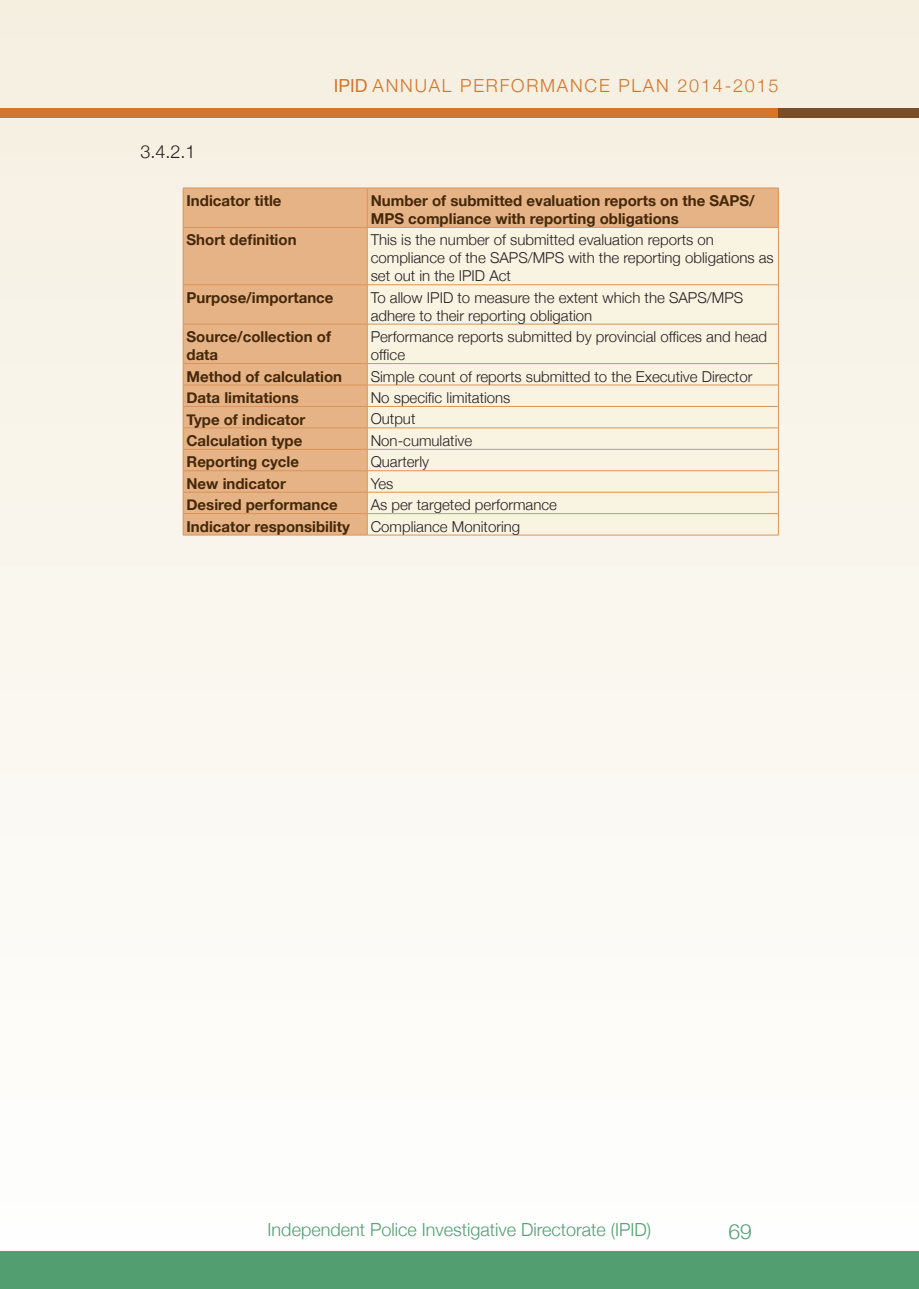
<style>
.page{position:relative;width:919px;height:1289px;background:#fff}
.page>*{position:absolute;margin:0;border:0;box-sizing:border-box;transform-origin:0 0}
.t1{font:300 21px "Helvetica Neue";color:#529e71}
.t2{font:300 18px "Helvetica Neue";color:#529e71}
.t3{font:300 18px "Helvetica Neue";letter-spacing:.1em;color:#d2762d}
.t4{font:300 18px "Helvetica Neue";color:#231f20}
.t5{font:300 15px/18px "Helvetica Neue";color:#231f20}
.t6{font:700 15px/18px "Helvetica Neue";color:#44280a}
.s1{font-weight:400}
</style>
<div class="page">
<svg style="left:0;top:0;width:13px;height:875px"></svg>
<div style="left:13px;top:0;width:905px;height:1288px;background:linear-gradient(to bottom,#f5efe0,#fefffe)"></div>
<div style="left:0;top:1251px;width:13px;height:37px;background:#529e71"></div>
<div style="left:13px;top:1251px;width:905px;height:37px;background:#529e71"></div>
<div style="left:0;top:108px;width:13px;height:10px;background:#d2762d"></div>
<div style="left:13px;top:108px;width:765px;height:10px;background:#d2762d"></div>
<div style="left:778px;top:108px;width:140px;height:10px;background:#794f29"></div>
<div style="left:184px;top:189px;width:594px;height:346px;background:#e6b386"></div>
<div style="left:368px;top:228px;width:410px;height:307px;background:#f9f3e2"></div>
<hr style="left:183px;top:227px;width:184px;height:1px;background:#db9358">
<hr style="left:778px;top:228px;width:1px;height:56px;background:#db9358">
<hr style="left:183px;top:284px;width:184px;height:1px;background:#db9358">
<hr style="left:367px;top:284px;width:411px;height:1px;background:#db9358">
<hr style="left:183px;top:324px;width:184px;height:1px;background:#db9358">
<hr style="left:367px;top:324px;width:411px;height:1px;background:#db9358">
<hr style="left:778px;top:324px;width:1px;height:39px;background:#db9358">
<hr style="left:183px;top:363px;width:184px;height:1px;background:#db9358">
<hr style="left:367px;top:363px;width:411px;height:1px;background:#db9358">
<hr style="left:183px;top:385px;width:184px;height:1px;background:#db9358">
<hr style="left:367px;top:385px;width:411px;height:1px;background:#db9358">
<hr style="left:183px;top:406px;width:184px;height:1px;background:#db9358">
<hr style="left:367px;top:406px;width:411px;height:1px;background:#db9358">
<hr style="left:183px;top:427px;width:184px;height:1px;background:#db9358">
<hr style="left:367px;top:427px;width:411px;height:1px;background:#db9358">
<hr style="left:183px;top:449px;width:184px;height:1px;background:#db9358">
<hr style="left:367px;top:449px;width:411px;height:1px;background:#db9358">
<hr style="left:183px;top:470px;width:184px;height:1px;background:#db9358">
<hr style="left:367px;top:470px;width:411px;height:1px;background:#db9358">
<hr style="left:183px;top:492px;width:184px;height:1px;background:#db9358">
<hr style="left:367px;top:492px;width:411px;height:1px;background:#db9358">
<hr style="left:183px;top:513px;width:184px;height:1px;background:#db9358">
<hr style="left:367px;top:513px;width:411px;height:1px;background:#db9358">
<hr style="left:367px;top:188px;width:411px;height:1px;background:#db9358">
<hr style="left:367px;top:188px;width:1px;height:39px;background:#db9358">
<hr style="left:778px;top:188px;width:1px;height:39px;background:#db9358">
<hr style="left:367px;top:227px;width:411px;height:1px;background:#db9358">
<hr style="left:778px;top:285px;width:1px;height:39px;background:#db9358">
<svg style="left:778px;top:364px;width:1px;height:171px"></svg>
<hr style="left:367px;top:535px;width:411px;height:1px;background:#db9358">
<hr style="left:183px;top:188px;width:184px;height:1px;background:#db9358">
<hr style="left:183px;top:188px;width:1px;height:39px;background:#db9358">
<hr style="left:183px;top:228px;width:1px;height:56px;background:#db9358">
<hr style="left:367px;top:228px;width:1px;height:56px;background:#db9358">
<hr style="left:183px;top:285px;width:1px;height:39px;background:#db9358">
<hr style="left:367px;top:285px;width:1px;height:39px;background:#db9358">
<hr style="left:183px;top:324px;width:1px;height:39px;background:#db9358">
<hr style="left:367px;top:324px;width:1px;height:39px;background:#db9358">
<svg style="left:183px;top:364px;width:1px;height:171px"></svg>
<svg style="left:367px;top:364px;width:1px;height:171px"></svg>
<hr style="left:183px;top:535px;width:184px;height:1px;background:#db9358">
<p class="t3" style="left:334px;top:74px;width:446px"><span class="s1">IPID</span> ANNUAL PERFORMANCE PLAN 2014-2015</p>
<p class="t4" style="left:140px;top:140px;width:57px">3.4.2.1</p>
<p class="t6" style="left:186px;top:191px;width:96px">Indicator title</p>
<p class="t6" style="left:370px;top:191px;width:385px">Number of submitted evaluation reports on the SAPS/<br>MPS compliance with reporting obligations</p>
<p class="t6" style="left:186px;top:231px;width:111px">Short definition</p>
<p class="t5" style="left:370px;top:231px;width:404px">This is the number of submitted evaluation reports on compliance of the SAPS/MPS with the reporting obligations as set out in the IPID Act</p>
<p class="t6" style="left:186px;top:288px;width:148px">Purpose/importance</p>
<p class="t5" style="left:370px;top:288px;width:374px">To allow IPID to measure the extent which the SAPS/MPS adhere to their reporting obligation</p>
<p class="t6" style="left:186px;top:327px;width:146px">Source/collection of data</p>
<p class="t5" style="left:370px;top:327px;width:398px">Performance reports submitted by provincial offices and head office</p>
<p class="t6" style="left:186px;top:367px;width:157px">Method of calculation</p>
<p class="t5" style="left:370px;top:367px;width:383px">Simple count of reports submitted to the Executive Director</p>
<p class="t6" style="left:186px;top:388px;width:114px">Data limitations</p>
<p class="t5" style="left:370px;top:388px;width:141px">No specific limitations</p>
<p class="t6" style="left:186px;top:410px;width:120px">Type of indicator</p>
<p class="t5" style="left:370px;top:410px;width:46px">Output</p>
<p class="t6" style="left:186px;top:431px;width:117px">Calculation type</p>
<p class="t5" style="left:370px;top:431px;width:103px">Non-cumulative</p>
<p class="t6" style="left:186px;top:452px;width:114px">Reporting cycle</p>
<p class="t5" style="left:370px;top:452px;width:60px">Quarterly</p>
<p class="t6" style="left:186px;top:474px;width:101px">New indicator</p>
<p class="t5" style="left:370px;top:474px;width:24px">Yes</p>
<p class="t6" style="left:186px;top:495px;width:153px">Desired performance</p>
<p class="t5" style="left:370px;top:495px;width:188px">As per targeted performance</p>
<p class="t6" style="left:186px;top:517px;width:165px">Indicator responsibility</p>
<p class="t5" style="left:370px;top:517px;width:151px">Compliance Monitoring</p>
<p class="t2" style="left:267px;top:1218px;width:385px">Independent Police Investigative Directorate (IPID)</p>
<h1 class="t1" style="left:728px;top:1218px;width:25px">69</h1>
</div>
